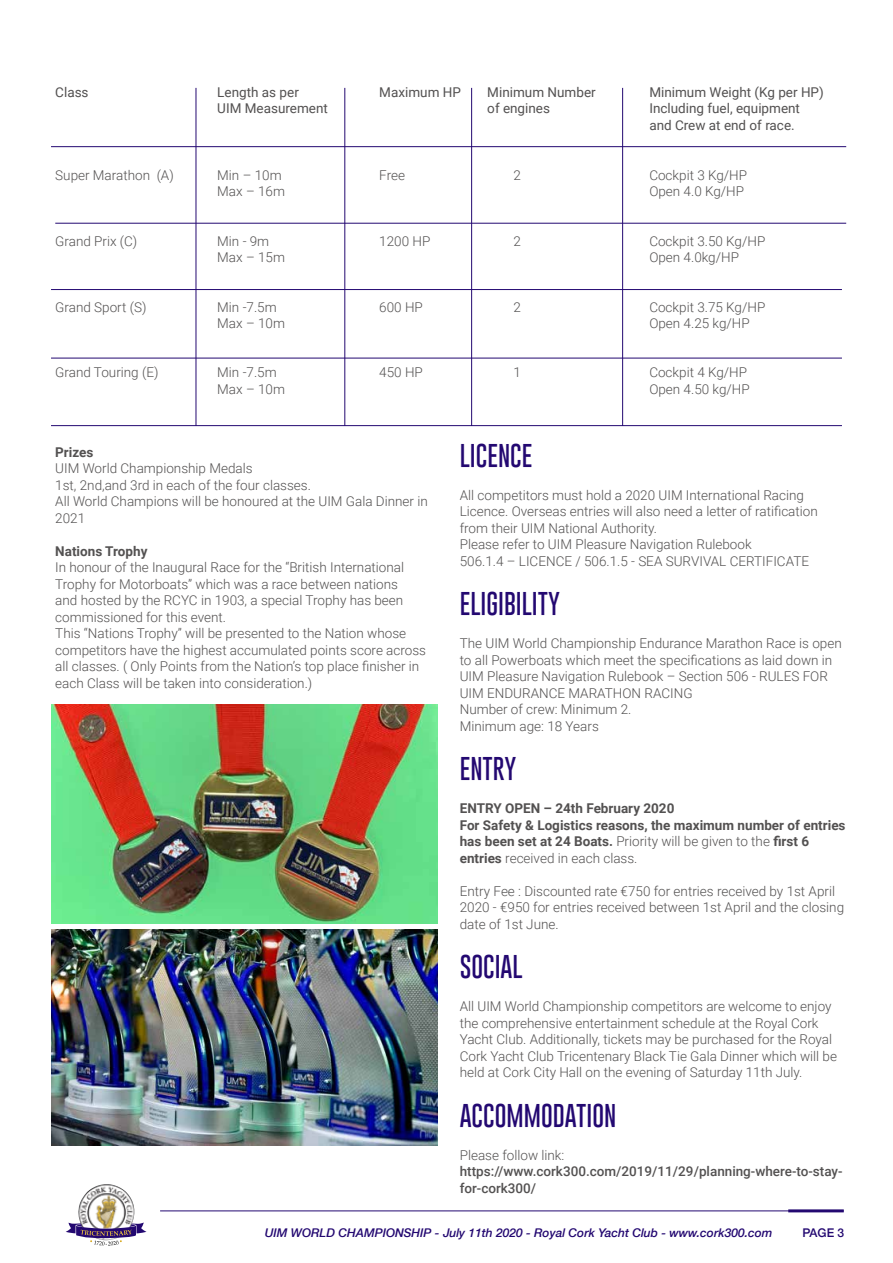
<style>
.page{position:relative;width:893px;height:1263px;background:#fff}
.page>*{position:absolute;margin:0;border:0;box-sizing:border-box;transform-origin:0 0}
.t1{font:100 24px "Gobold";color:#230871}
.t2{font:300 13.5px/16.5px "Roboto";color:#535151}
.t3{font:700 13.5px/16.5px "Roboto";color:#535151}
.t4{font:13.5px/16.5px "Roboto";color:#535151}
.t5{font:500 13.5px/16.5px "Roboto";color:#535151}
.t6{font:italic 500 12px "Helvetica Neue";color:#230871}
.t7{font:500 12px "Helvetica Neue";color:#230871}
.s1{font-weight:300}
</style>
<div class="page">
<hr style="left:160px;top:1210px;width:684px;height:1px;background:#230871">
<hr style="left:788px;top:1209px;width:56px;height:3px;background:#230871">
<img style="left:78px;top:1184px;width:57px;height:38px">
<svg style="left:66px;top:1222px;width:81px;height:23px"></svg>
<hr style="left:196px;top:88px;width:1px;height:338px;background:#230871">
<hr style="left:344px;top:88px;width:1px;height:338px;background:#230871">
<hr style="left:471px;top:88px;width:1px;height:338px;background:#230871">
<hr style="left:622px;top:88px;width:1px;height:338px;background:#230871">
<hr style="left:51px;top:146px;width:795px;height:1px;background:#230871">
<hr style="left:51px;top:358px;width:791px;height:1px;background:#230871">
<hr style="left:55px;top:223px;width:791px;height:1px;background:#230871">
<hr style="left:51px;top:289px;width:791px;height:1px;background:#230871">
<hr style="left:51px;top:425px;width:791px;height:1px;background:#230871">
<img style="left:51px;top:704px;width:386px;height:220px">
<img style="left:51px;top:929px;width:386px;height:217px">
<p class="t4" style="left:55px;top:83px;width:35px">Class</p>
<p class="t4" style="left:217px;top:83px;width:83px">Length as per</p>
<p class="t4" style="left:379px;top:83px;width:83px">Maximum HP</p>
<p class="t4" style="left:487px;top:83px;width:110px">Minimum Number</p>
<p class="t4" style="left:649px;top:83px;width:176px">Minimum Weight (Kg per HP)</p>
<p class="t4" style="left:217px;top:100px;width:112px">UIM Measurement</p>
<p class="t4" style="left:487px;top:100px;width:64px">of engines</p>
<p class="t4" style="left:649px;top:100px;width:152px">Including fuel, equipment and Crew at end of race.</p>
<p class="t2" style="left:55px;top:166px;width:120px">Super Marathon (A)</p>
<p class="t2" style="left:217px;top:166px;width:66px">Min – 10m</p>
<p class="t2" style="left:379px;top:166px;width:27px">Free</p>
<p class="t2" style="left:514px;top:166px;width:9px">2</p>
<p class="t2" style="left:649px;top:166px;width:99px">Cockpit 3 Kg/HP</p>
<p class="t2" style="left:217px;top:182px;width:69px">Max – 16m</p>
<p class="t2" style="left:649px;top:182px;width:96px">Open 4.0 Kg/HP</p>
<p class="t2" style="left:55px;top:232px;width:83px">Grand Prix (C)</p>
<p class="t2" style="left:217px;top:232px;width:53px">Min - 9m</p>
<p class="t2" style="left:379px;top:232px;width:53px">1200 HP</p>
<p class="t2" style="left:514px;top:232px;width:9px">2</p>
<p class="t2" style="left:649px;top:232px;width:118px">Cockpit 3.50 Kg/HP</p>
<p class="t2" style="left:217px;top:248px;width:69px">Max – 15m</p>
<p class="t2" style="left:649px;top:248px;width:91px">Open 4.0kg/HP</p>
<p class="t2" style="left:55px;top:298px;width:93px">Grand Sport (S)</p>
<p class="t2" style="left:217px;top:298px;width:61px">Min -7.5m</p>
<p class="t2" style="left:379px;top:298px;width:45px">600 HP</p>
<p class="t2" style="left:514px;top:298px;width:9px">2</p>
<p class="t2" style="left:649px;top:298px;width:118px">Cockpit 3.75 Kg/HP</p>
<p class="t2" style="left:217px;top:314px;width:69px">Max – 10m</p>
<p class="t2" style="left:649px;top:314px;width:102px">Open 4.25 kg/HP</p>
<p class="t2" style="left:55px;top:364px;width:105px">Grand Touring (E)</p>
<p class="t2" style="left:217px;top:364px;width:61px">Min -7.5m</p>
<p class="t2" style="left:379px;top:364px;width:45px">450 HP</p>
<p class="t2" style="left:514px;top:364px;width:9px">1</p>
<p class="t2" style="left:649px;top:364px;width:99px">Cockpit 4 Kg/HP</p>
<p class="t2" style="left:217px;top:380px;width:69px">Max – 10m</p>
<p class="t2" style="left:649px;top:380px;width:102px">Open 4.50 kg/HP</p>
<p class="t3" style="left:55px;top:443px;width:40px">Prizes</p>
<p class="t2" style="left:55px;top:460px;width:374px">UIM World Championship Medals<br>1st, 2nd,and 3rd in each of the four classes.<br>All World Champions will be honoured at the UIM Gala Dinner in 2021</p>
<p class="t3" style="left:55px;top:542px;width:94px">Nations Trophy</p>
<p class="t2" style="left:55px;top:559px;width:372px">In honour of the Inaugural Race for the “British International Trophy for Motorboats” which was a race between nations<br>and hosted by the RCYC in 1903, a special Trophy has been commissioned for this event.<br>This “Nations Trophy” will be presented to the Nation whose competitors have the highest accumulated points score across all classes. ( Only Points from the Nation’s top place finisher in each Class will be taken into consideration.)</p>
<h1 class="t1" style="left:460px;top:440px;width:74px">LICENCE</h1>
<p class="t2" style="left:460px;top:486px;width:360px">All competitors must hold a 2020 UIM International Racing Licence. Overseas entries will also need a letter of ratification from their UIM National Authority.<br>Please refer to UIM Pleasure Navigation Rulebook<br>506.1.4 – LICENCE / 506.1.5 - SEA SURVIVAL CERTIFICATE</p>
<h1 class="t1" style="left:460px;top:588px;width:102px">ELIGIBILITY</h1>
<p class="t2" style="left:460px;top:635px;width:384px">The UIM World Championship Endurance Marathon Race is open to all Powerboats which meet the specifications as laid down in UIM Pleasure Navigation Rulebook – Section 506 - RULES FOR UIM ENDURANCE MARATHON RACING<br>Number of crew: Minimum 2.<br>Minimum age: 18 Years</p>
<h1 class="t1" style="left:460px;top:753px;width:58px">ENTRY</h1>
<p class="t3" style="left:460px;top:800px;width:387px">ENTRY OPEN – 24th February 2020<br>For Safety &amp; Logistics reasons, the maximum number of entries has been set at 24 Boats. <span class="s1">Priority will be given to the</span> first 6 entries <span class="s1">received in each class.</span></p>
<p class="t2" style="left:460px;top:882px;width:386px">Entry Fee : Discounted rate €750 for entries received by 1st April<br>2020 - €950 for entries received between 1st April and the closing date of 1st June.</p>
<h1 class="t1" style="left:460px;top:951px;width:64px">SOCIAL</h1>
<p class="t2" style="left:460px;top:998px;width:379px">All UIM World Championship competitors are welcome to enjoy the comprehensive entertainment schedule at the Royal Cork Yacht Club. Additionally, tickets may be purchased for the Royal Cork Yacht Club Tricentenary Black Tie Gala Dinner which will be held at Cork City Hall on the evening of Saturday 11th July.</p>
<h1 class="t1" style="left:460px;top:1100px;width:158px">ACCOMMODATION</h1>
<p class="t2" style="left:460px;top:1146px;width:106px">Please follow link:</p>
<p class="t5" style="left:460px;top:1163px;width:384px">https://www.cork300.com/2019/11/29/planning-where-to-stay&shy;for-cork300/</p>
<p class="t6" style="left:265px;top:1223px;width:509px">UIM WORLD CHAMPIONSHIP - July 11th 2020 - Royal Cork Yacht Club - www.cork300.com</p>
<p class="t7" style="left:802px;top:1223px;width:43px">PAGE 3</p>
</div>
